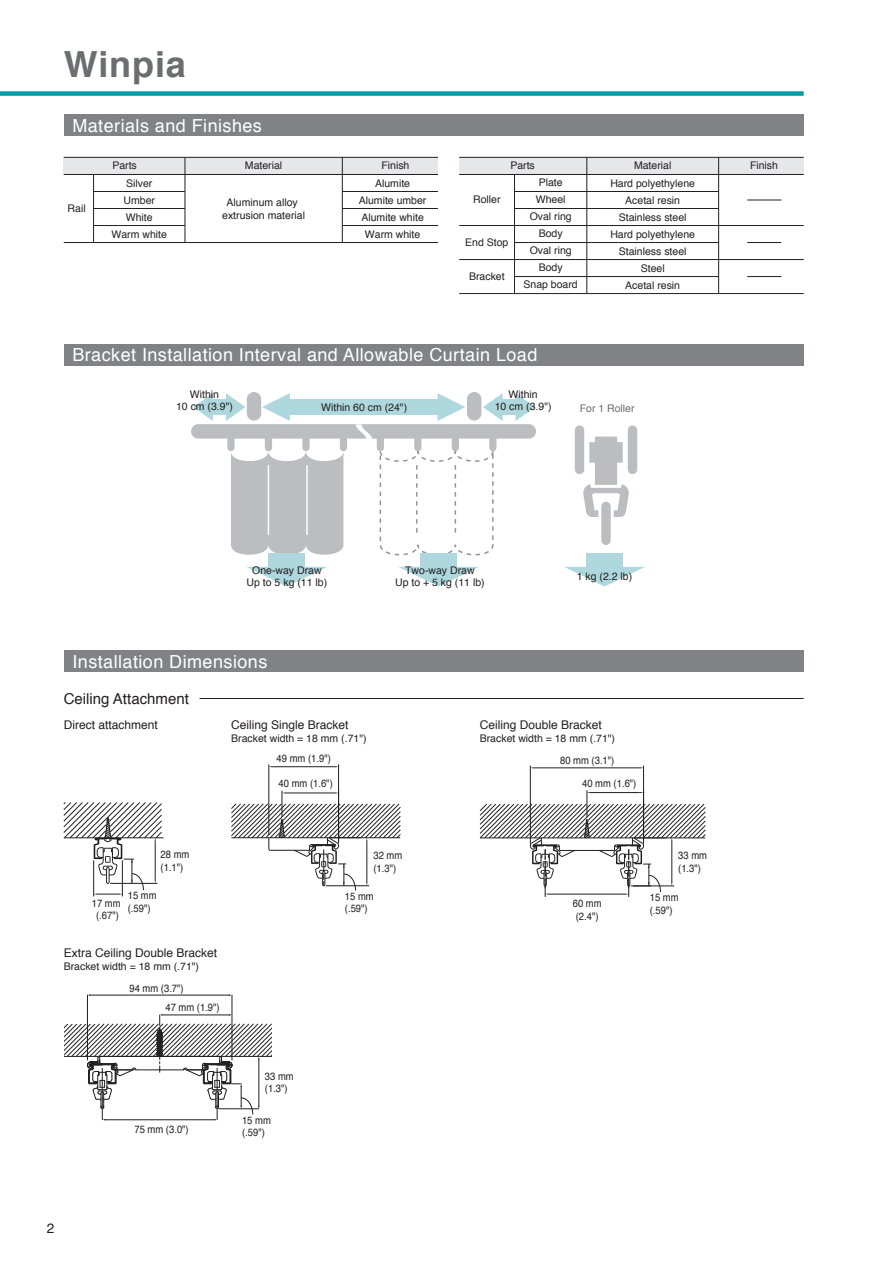
<style>
.page{position:relative;width:893px;height:1263px;background:#fff}
.page>*{position:absolute;margin:0;border:0;box-sizing:border-box;transform-origin:0 0}
.t1{font:700 36px "Helvetica";letter-spacing:.025em;color:#6c6d70}
.t2{font:18px "Helvetica";letter-spacing:.025em;color:#fff}
.t3{font:15px "Helvetica";color:#231f20}
.t4{font:13.5px "Helvetica";color:#231f20}
.t5{font:12px "Helvetica";color:#231f20}
.t6{font:10.5px/17px "Helvetica";color:#231f20;text-align:center}
.t7{font:10.5px/12.6px "Helvetica";color:#231f20;scale:.9 1}
.t8{font:10.5px "Helvetica";color:#6c6d70}
</style>
<div class="page">
<div style="left:0;top:91px;width:804px;height:5px;background:#009da5"></div>
<div style="left:459px;top:157px;width:345px;height:17px;background:#e6e7e9"></div>
<div style="left:64px;top:115px;width:740px;height:21px;background:#808285"></div>
<div style="left:64px;top:157px;width:374px;height:17px;background:#e6e7e9"></div>
<hr style="left:342px;top:208px;width:96px;height:1px;background:#231f20">
<hr style="left:94px;top:208px;width:91px;height:1px;background:#231f20">
<hr style="left:342px;top:225px;width:96px;height:1px;background:#231f20">
<hr style="left:94px;top:225px;width:91px;height:1px;background:#231f20">
<hr style="left:342px;top:191px;width:96px;height:1px;background:#231f20">
<hr style="left:94px;top:191px;width:91px;height:1px;background:#231f20">
<hr style="left:185px;top:157px;width:1px;height:85px;background:#231f20">
<hr style="left:93px;top:174px;width:1px;height:68px;background:#231f20">
<hr style="left:342px;top:157px;width:1px;height:85px;background:#231f20">
<hr style="left:747px;top:276px;width:34px;height:1px;background:#231f20">
<hr style="left:747px;top:200px;width:34px;height:1px;background:#231f20">
<hr style="left:747px;top:242px;width:34px;height:1px;background:#231f20">
<hr style="left:514px;top:208px;width:205px;height:1px;background:#231f20">
<hr style="left:514px;top:191px;width:205px;height:1px;background:#231f20">
<hr style="left:459px;top:225px;width:345px;height:1px;background:#231f20">
<hr style="left:514px;top:242px;width:205px;height:1px;background:#231f20">
<hr style="left:459px;top:259px;width:345px;height:1px;background:#231f20">
<hr style="left:514px;top:276px;width:205px;height:1px;background:#231f20">
<hr style="left:587px;top:157px;width:1px;height:137px;background:#231f20">
<hr style="left:514px;top:174px;width:1px;height:120px;background:#231f20">
<hr style="left:718px;top:157px;width:1px;height:137px;background:#231f20">
<div style="left:64px;top:344px;width:740px;height:22px;background:#808285"></div>
<div style="left:64px;top:651px;width:740px;height:21px;background:#808285"></div>
<hr style="left:200px;top:698px;width:604px;height:1px;background:#231f20">
<hr style="left:64px;top:174px;width:374px;height:1px;background:#231f20">
<hr style="left:459px;top:174px;width:345px;height:1px;background:#231f20">
<hr style="left:64px;top:242px;width:374px;height:1px;background:#231f20">
<hr style="left:459px;top:293px;width:345px;height:1px;background:#231f20">
<hr style="left:64px;top:157px;width:374px;height:1px;background:#231f20">
<hr style="left:459px;top:157px;width:345px;height:1px;background:#231f20">
<div style="left:191px;top:424px;width:345px;height:15px;background:#bcbdc0;border-radius:7px"></div>
<div style="left:247px;top:392px;width:14px;height:29px;background:#bcbdc0;border-radius:7px"></div>
<div style="left:467px;top:392px;width:14px;height:29px;background:#bcbdc0;border-radius:7px"></div>
<div style="left:279px;top:399px;width:163px;height:16px;background:#aed8dd"></div>
<svg style="left:262px;top:393px;width:28px;height:28px"></svg>
<svg style="left:438px;top:393px;width:27px;height:28px"></svg>
<div style="left:209px;top:399px;width:19px;height:16px;background:#aed8dd"></div>
<svg style="left:193px;top:393px;width:20px;height:28px"></svg>
<svg style="left:226px;top:393px;width:20px;height:28px"></svg>
<div style="left:499px;top:399px;width:20px;height:16px;background:#aed8dd"></div>
<svg style="left:483px;top:393px;width:20px;height:28px"></svg>
<svg style="left:516px;top:393px;width:19px;height:28px"></svg>
<div style="left:227px;top:428px;width:8px;height:23px;background:#bcbdc0;border-radius:4px"></div>
<div style="left:265px;top:428px;width:7px;height:23px;background:#bcbdc0;border-radius:4px"></div>
<div style="left:302px;top:428px;width:8px;height:23px;background:#bcbdc0;border-radius:4px"></div>
<div style="left:340px;top:428px;width:7px;height:23px;background:#bcbdc0;border-radius:4px"></div>
<svg style="left:356px;top:424px;width:16px;height:15px"></svg>
<svg style="left:231px;top:451px;width:112px;height:107px;background:#c3c4c7"></svg>
<hr style="left:268px;top:465px;width:1px;height:70px;background:#fff">
<hr style="left:306px;top:465px;width:2px;height:70px;background:#fff">
<div style="left:269px;top:553px;width:36px;height:22px;background:#aed8dd"></div>
<svg style="left:247px;top:567px;width:80px;height:19px"></svg>
<div style="left:489px;top:428px;width:7px;height:23px;background:#bcbdc0;border-radius:4px"></div>
<div style="left:452px;top:428px;width:7px;height:23px;background:#bcbdc0;border-radius:4px"></div>
<div style="left:414px;top:428px;width:7px;height:23px;background:#bcbdc0;border-radius:4px"></div>
<div style="left:377px;top:428px;width:7px;height:23px;background:#bcbdc0;border-radius:4px"></div>
<svg style="left:379px;top:450px;width:115px;height:106px"></svg>
<div style="left:420px;top:553px;width:37px;height:22px;background:#aed8dd"></div>
<svg style="left:399px;top:567px;width:80px;height:19px"></svg>
<div style="left:586px;top:553px;width:37px;height:22px;background:#aed8dd"></div>
<svg style="left:565px;top:567px;width:79px;height:19px"></svg>
<div style="left:601px;top:502px;width:10px;height:43px;background:#bcbdc0;border-radius:5px"></div>
<svg style="left:583px;top:437px;width:46px;height:80px"></svg>
<div style="left:575px;top:425px;width:9px;height:49px;background:#bcbdc0;border-radius:5px"></div>
<div style="left:628px;top:425px;width:9px;height:49px;background:#bcbdc0;border-radius:5px"></div>
<hr style="left:122px;top:860px;width:1px;height:36px;background:#231f20">
<hr style="left:93px;top:860px;width:1px;height:36px;background:#231f20">
<hr style="left:64px;top:837px;width:100px;height:1px;background:#231f20">
<svg style="left:63px;top:802px;width:99px;height:93px"></svg>
<hr style="left:273px;top:766px;width:62px;height:1px;background:#231f20">
<hr style="left:338px;top:764px;width:1px;height:77px;background:#231f20">
<hr style="left:269px;top:764px;width:1px;height:71px;background:#231f20">
<svg style="left:231px;top:791px;width:170px;height:100px"></svg>
<hr style="left:530px;top:765px;width:1px;height:79px;background:#231f20">
<hr style="left:534px;top:768px;width:106px;height:1px;background:#231f20">
<hr style="left:643px;top:765px;width:1px;height:79px;background:#231f20">
<svg style="left:480px;top:790px;width:226px;height:107px"></svg>
<hr style="left:89px;top:995px;width:141px;height:1px;background:#231f20">
<hr style="left:87px;top:995px;width:1px;height:65px;background:#231f20">
<hr style="left:232px;top:995px;width:1px;height:65px;background:#231f20">
<svg style="left:64px;top:1014px;width:208px;height:106px"></svg>
<h1 class="t1" style="left:64px;top:35px;width:124px">Winpia</h1>
<h2 class="t2" style="left:72px;top:112px;width:191px">Materials and Finishes</h2>
<p class="t6" style="left:68px;top:201px;width:20px">Rail</p>
<p class="t6" style="left:112px;top:158px;width:26px">Parts</p>
<p class="t6" style="left:245px;top:158px;width:39px">Material</p>
<p class="t6" style="left:381px;top:158px;width:30px">Finish</p>
<p class="t6" style="left:112px;top:175px;width:57px">Silver<br>Umber<br>White<br>Warm white</p>
<p class="t6" style="left:359px;top:175px;width:69px">Alumite<br>Alumite umber<br>Alumite white<br>Warm white</p>
<p class="t6" style="left:222px;top:196px;width:84px;line-height:12.8px">Aluminum alloy extrusion material</p>
<p class="t6" style="left:510px;top:158px;width:26px">Parts</p>
<p class="t6" style="left:634px;top:158px;width:39px">Material</p>
<p class="t6" style="left:750px;top:158px;width:30px">Finish</p>
<p class="t6" style="left:610px;top:175px;width:86px">Hard polyethylene<br>Acetal resin<br>Stainless steel<br>Hard polyethylene<br>Stainless steel<br>Steel<br>Acetal resin</p>
<p class="t6" style="left:523px;top:175px;width:56px">Plate<br>Wheel<br>Oval ring<br>Body<br>Oval ring<br>Body<br>Snap board</p>
<p class="t6" style="left:473px;top:192px;width:29px">Roller</p>
<p class="t6" style="left:465px;top:234px;width:45px">End Stop</p>
<p class="t6" style="left:469px;top:268px;width:37px">Bracket</p>
<h2 class="t2" style="left:72px;top:341px;width:466px">Bracket Installation Interval and Allowable Curtain Load</h2>
<p class="t6" style="left:176px;top:389px;width:58px;line-height:12px">Within<br>10 cm (3.9")</p>
<p class="t6" style="left:321px;top:399px;width:87px">Within 60 cm (24")</p>
<p class="t6" style="left:495px;top:389px;width:58px;line-height:12px">Within<br>10 cm (3.9")</p>
<p class="t8" style="left:580px;top:401px;width:56px">For 1 Roller</p>
<p class="t6" style="left:247px;top:564px;width:82px;line-height:12.6px">One-way Draw<br>Up to 5 kg (11 lb)</p>
<p class="t6" style="left:395px;top:564px;width:91px;line-height:12.6px">Two-way Draw<br>Up to + 5 kg (11 lb)</p>
<p class="t6" style="left:577px;top:568px;width:57px">1 kg (2.2 lb)</p>
<h2 class="t2" style="left:72px;top:647px;width:196px">Installation Dimensions</h2>
<h3 class="t3" style="left:64px;top:687px;width:127px">Ceiling Attachment</h3>
<p class="t5" style="left:64px;top:716px;width:96px">Direct attachment</p>
<p class="t5" style="left:231px;top:716px;width:119px">Ceiling Single Bracket</p>
<p class="t6" style="left:231px;top:730px;width:137px">Bracket width = 18 mm (.71")</p>
<p class="t7" style="left:277px;top:752px;width:62px">49 mm (1.9")</p>
<p class="t7" style="left:279px;top:777px;width:62px">40 mm (1.6")</p>
<p class="t7" style="left:161px;top:848px;width:34px">28 mm (1.1")</p>
<p class="t7" style="left:92px;top:897px;width:34px;text-align:center">17 mm (.67")</p>
<p class="t7" style="left:128px;top:890px;width:34px">15 mm (.59")</p>
<p class="t5" style="left:64px;top:943px;width:155px">Extra Ceiling Double Bracket</p>
<p class="t6" style="left:64px;top:958px;width:137px">Bracket width = 18 mm (.71")</p>
<p class="t7" style="left:129px;top:982px;width:62px">94 mm (3.7")</p>
<p class="t7" style="left:165px;top:1002px;width:62px">47 mm (1.9")</p>
<p class="t7" style="left:265px;top:1070px;width:34px">33 mm (1.3")</p>
<p class="t7" style="left:373px;top:850px;width:34px">32 mm (1.3")</p>
<p class="t7" style="left:345px;top:890px;width:34px">15 mm (.59")</p>
<p class="t7" style="left:134px;top:1123px;width:62px">75 mm (3.0")</p>
<p class="t7" style="left:242px;top:1114px;width:34px">15 mm (.59")</p>
<p class="t5" style="left:480px;top:716px;width:124px">Ceiling Double Bracket</p>
<p class="t6" style="left:480px;top:730px;width:137px">Bracket width = 18 mm (.71")</p>
<p class="t7" style="left:560px;top:754px;width:62px">80 mm (3.1")</p>
<p class="t7" style="left:582px;top:777px;width:62px">40 mm (1.6")</p>
<p class="t7" style="left:573px;top:897px;width:34px">60 mm (2.4")</p>
<p class="t7" style="left:678px;top:850px;width:34px">33 mm (1.3")</p>
<p class="t7" style="left:650px;top:891px;width:34px">15 mm (.59")</p>
<p class="t4" style="left:47px;top:1218px;width:9px">2</p>
</div>
